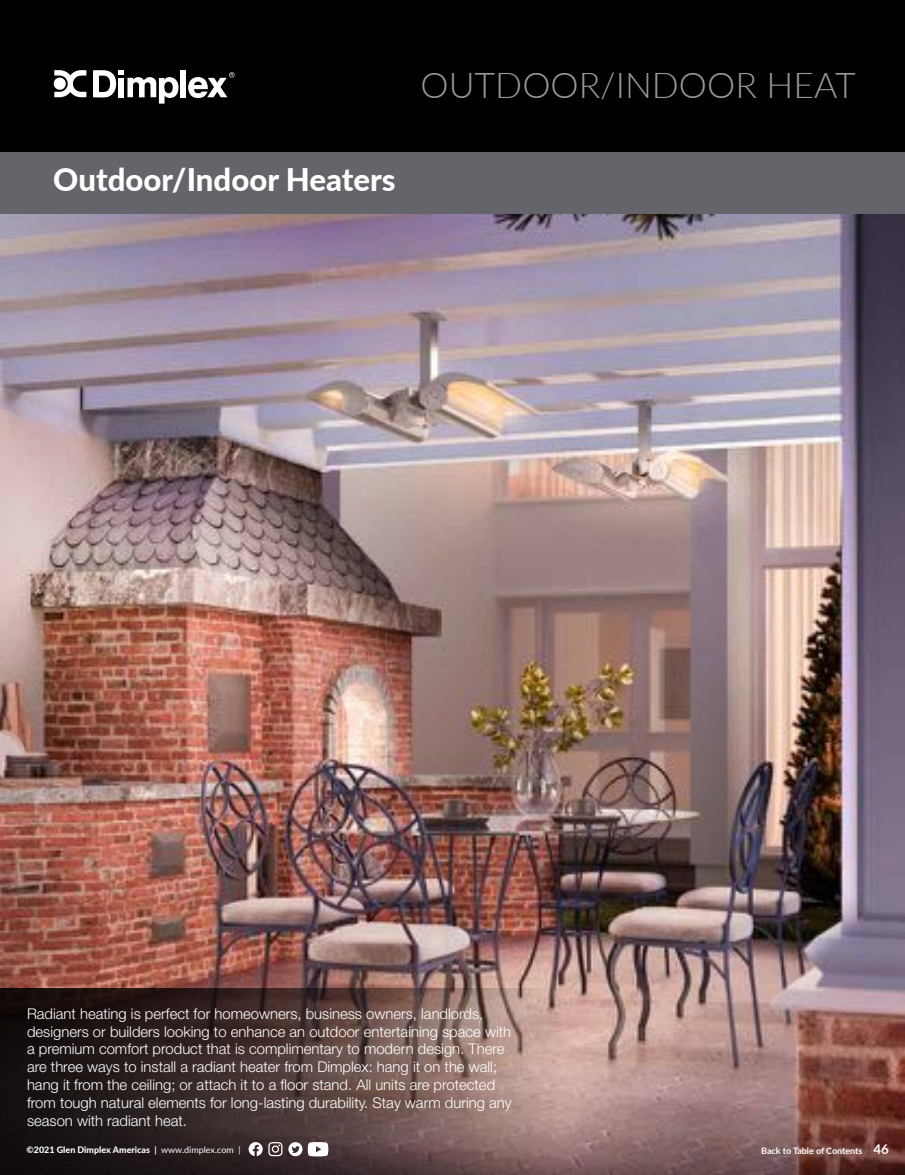
<style>
.page{position:relative;width:905px;height:1175px;background:#fff}
.page>*{position:absolute;margin:0;border:0;box-sizing:border-box;transform-origin:0 0}
.t1{font:300 35.55px "Lato";color:#97989a}
.t2{font:800 31.2px "Lato";color:#fff}
.t3{font:300 14.85px/17.9px "Helvetica Neue LT Std";color:#fff}
.t4{font:700 13.35px "Lato";color:#fff}
.t5{font:800 8.85px "Lato";letter-spacing:.005em;color:#fff}
.t6{font:700 8.85px "Lato";color:#fff}
.s1{font-weight:700}
.s2{font-weight:400}
</style>
<div class="page">
<img style="left:0;top:213px;width:904px;height:961px">
<div style="left:0;top:152px;width:904px;height:61px;background:#63656a"></div>
<div style="left:0;top:0;width:904px;height:152px;background:#000"></div>
<svg style="left:93px;top:70px;width:85px;height:34px"></svg>
<div style="left:180px;top:70px;width:6px;height:27px;background:#fff"></div>
<svg style="left:188px;top:72px;width:46px;height:26px"></svg>
<svg style="left:53px;top:70px;width:33px;height:27px"></svg>
<svg style="left:0;top:988px;width:561px;height:186px"></svg>
<svg style="left:288px;top:1142px;width:14px;height:14px"></svg>
<svg style="left:308px;top:1142px;width:20px;height:14px"></svg>
<svg style="left:248px;top:1142px;width:34px;height:14px"></svg>
<h2 class="t2" style="left:53px;top:160px;width:344px">Outdoor/Indoor Heaters</h2>
<h1 class="t1" style="left:420px;top:63px;width:436px">OUTDOOR/INDOOR HEAT</h1>
<p class="t3" style="left:27px;top:1004px;width:486px">Radiant heating is perfect for homeowners, business owners, landlords, designers or builders looking to enhance an outdoor entertaining space with a premium comfort product that is complimentary to modern design. There are three ways to install a radiant heater from Dimplex: hang it on the wall; hang it from the ceiling; or attach it to a floor stand. All units are protected from tough natural elements for long-lasting durability. Stay warm during any season with radiant heat.</p>
<p class="t5" style="left:27px;top:1143px;width:215px">©2021 Glen Dimplex Americas <span class="s1">|</span> <span class="s2">www.dimplex.com |</span></p>
<p class="t6" style="left:761px;top:1145px;width:103px">Back to Table of Contents</p>
<p class="t4" style="left:873px;top:1140px;width:17px">46</p>
</div>
